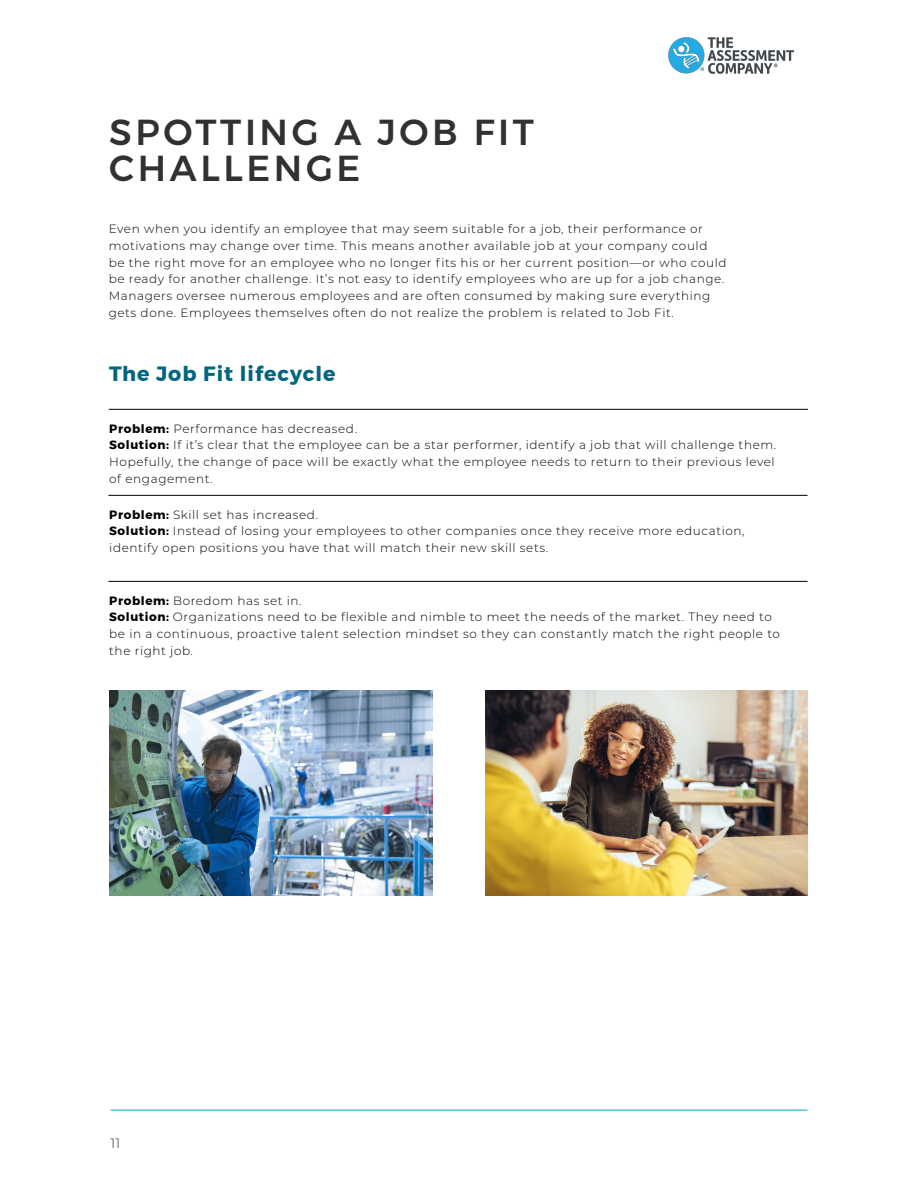
<style>
.page{position:relative;width:918px;height:1188px;background:#fff}
.page>*{position:absolute;margin:0;border:0;box-sizing:border-box;transform-origin:0 0}
.t1{font:500 36px/36px "Montserrat";letter-spacing:.1em;color:#323131}
.t2{font:700 20.55px "Montserrat";letter-spacing:.05em;color:#006580}
.t3{font:300 13.5px "Montserrat";color:#323131}
.t4{font:300 12px/16.6px "Montserrat";letter-spacing:.05em;color:#000}
.s1{font-weight:700}
</style>
<div class="page">
<hr style="left:111px;top:1110px;width:696px;height:1px;background:#00afb1">
<hr style="left:108px;top:495px;width:700px;height:1px;background:#000">
<hr style="left:109px;top:409px;width:699px;height:1px;background:#000">
<hr style="left:108px;top:581px;width:700px;height:1px;background:#000">
<img style="left:110px;top:690px;width:322px;height:205px">
<img style="left:485px;top:690px;width:323px;height:205px">
<img style="left:668px;top:37px;width:126px;height:37px">
<h1 class="t1" style="left:109px;top:114px;width:426px">SPOTTING A JOB FIT<br>CHALLENGE</h1>
<p class="t4" style="left:109px;top:220px;width:619px">Even when you identify an employee that may seem suitable for a job, their performance or motivations may change over time. This means another available job at your company could<br>be the right move for an employee who no longer fits his or her current position—or who could be ready for another challenge. It’s not easy to identify employees who are up for a job change.<br>Managers oversee numerous employees and are often consumed by making sure everything gets done. Employees themselves often do not realize the problem is related to Job Fit.</p>
<h2 class="t2" style="left:109px;top:357px;width:228px">The Job Fit lifecycle</h2>
<p class="t4" style="left:109px;top:420px;width:668px"><span class="s1">Problem:</span> Performance has decreased.<br><span class="s1">Solution:</span> If it’s clear that the employee can be a star performer, identify a job that will challenge them.<br>Hopefully, the change of pace will be exactly what the employee needs to return to their previous level of engagement.</p>
<p class="t4" style="left:109px;top:506px;width:637px"><span class="s1">Problem:</span> Skill set has increased.<br><span class="s1">Solution:</span> Instead of losing your employees to other companies once they receive more education, identify open positions you have that will match their new skill sets.</p>
<p class="t4" style="left:109px;top:592px;width:672px"><span class="s1">Problem:</span> Boredom has set in.<br><span class="s1">Solution:</span> Organizations need to be flexible and nimble to meet the needs of the market. They need to be in a continuous, proactive talent selection mindset so they can constantly match the right people to the right job.</p>
<p class="t3" style="left:111px;top:1134px;width:11px">11</p>
</div>
